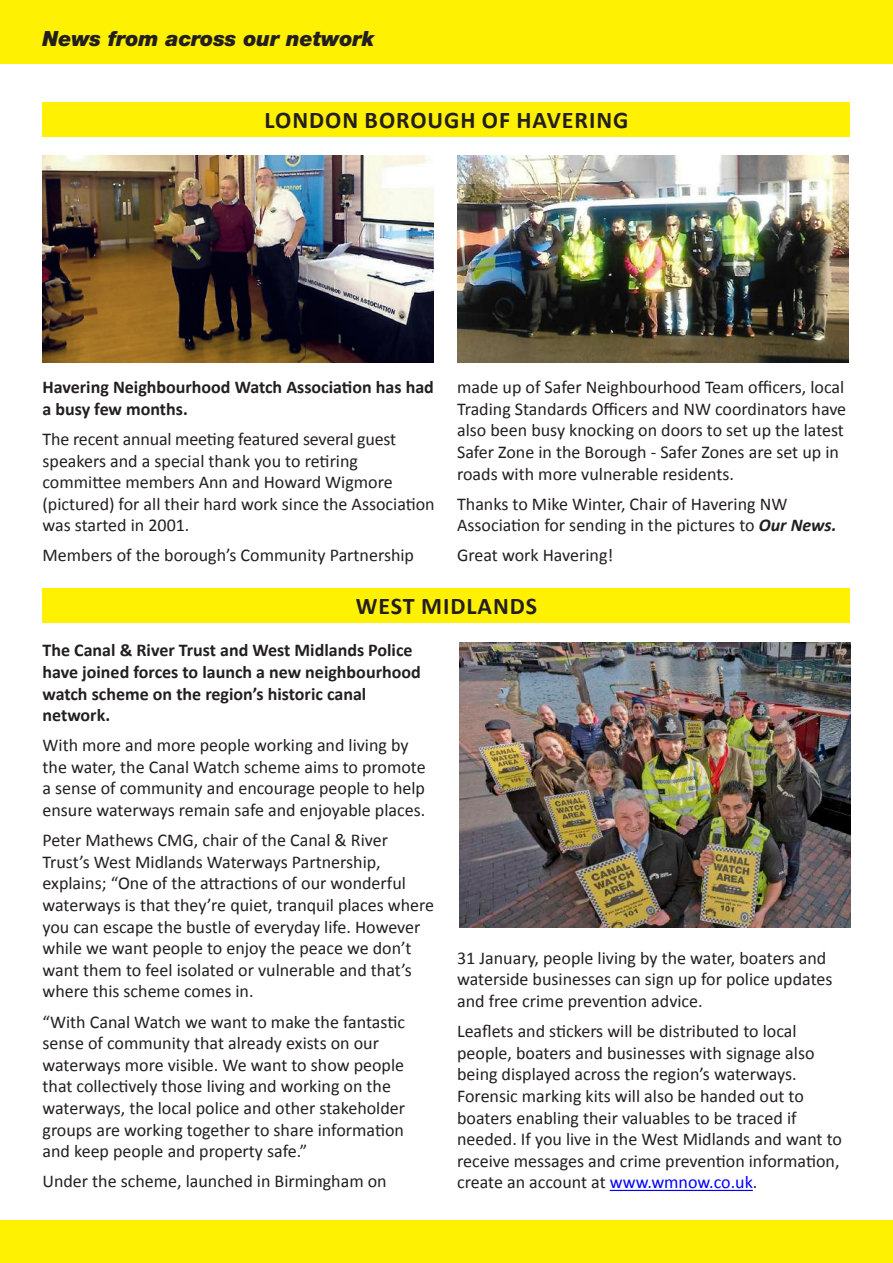
<style>
.page{position:relative;width:893px;height:1263px;background:#fff}
.page>*{position:absolute;margin:0;border:0;box-sizing:border-box;transform-origin:0 0}
.t1{font:700 24px "Calibri";letter-spacing:.04em;color:#231f20}
.t2{font:italic 900 21px "Helvetica Neue";letter-spacing:-.005em;color:#231f20}
.t3{font:18px/21.6px "Calibri";color:#231f20}
.t4{font:700 18px/21.6px "Calibri";color:#231f20}
.s1{font-weight:700;font-style:italic}
.s2{color:#00f}
</style>
<div class="page">
<div style="left:43px;top:102px;width:807px;height:34px;background:#fff101"></div>
<div style="left:0;top:1220px;width:893px;height:43px;background:#fff101"></div>
<div style="left:0;top:0;width:893px;height:64px;background:#fff101"></div>
<img style="left:43px;top:156px;width:391px;height:206px">
<div style="left:43px;top:588px;width:807px;height:34px;background:#fff101"></div>
<hr style="left:610px;top:1190px;width:143px;height:1px;background:#00f">
<img style="left:459px;top:643px;width:391px;height:285px">
<img style="left:457px;top:156px;width:391px;height:206px">
<p class="t2" style="left:43px;top:26px;width:334px">News from across our network</p>
<h1 class="t1" style="left:265px;top:103px;width:365px">LONDON BOROUGH OF HAVERING</h1>
<p class="t4" style="left:43px;top:376px;width:393px">Havering Neighbourhood Watch Association has had a busy few months.</p>
<p class="t3" style="left:43px;top:427px;width:394px">The recent annual meeting featured several guest speakers and a special thank you to retiring committee members Ann and Howard Wigmore (pictured) for all their hard work since the Association was started in 2001.</p>
<p class="t3" style="left:43px;top:544px;width:373px">Members of the borough’s Community Partnership</p>
<p class="t3" style="left:457px;top:376px;width:391px">made up of Safer Neighbourhood Team officers, local Trading Standards Officers and NW coordinators have also been busy knocking on doors to set up the latest Safer Zone in the Borough - Safer Zones are set up in roads with more vulnerable residents.</p>
<p class="t3" style="left:457px;top:492px;width:381px">Thanks to Mike Winter, Chair of Havering NW<br>Association for sending in the pictures to <span class="s1">Our News.</span></p>
<p class="t3" style="left:457px;top:544px;width:158px">Great work Havering!</p>
<h1 class="t1" style="left:356px;top:589px;width:183px">WEST MIDLANDS</h1>
<p class="t4" style="left:43px;top:639px;width:380px">The Canal &amp; River Trust and West Midlands Police have joined forces to launch a new neighbourhood watch scheme on the region’s historic canal network.</p>
<p class="t3" style="left:43px;top:734px;width:385px">With more and more people working and living by the water, the Canal Watch scheme aims to promote a sense of community and encourage people to help ensure waterways remain safe and enjoyable places.</p>
<p class="t3" style="left:43px;top:828px;width:393px">Peter Mathews CMG, chair of the Canal &amp; River Trust’s West Midlands Waterways Partnership, explains; “One of the attractions of our wonderful waterways is that they’re quiet, tranquil places where you can escape the bustle of everyday life. However while we want people to enjoy the peace we don’t want them to feel isolated or vulnerable and that’s where this scheme comes in.</p>
<p class="t3" style="left:43px;top:1010px;width:364px">“With Canal Watch we want to make the fantastic sense of community that already exists on our waterways more visible. We want to show people that collectively those living and working on the waterways, the local police and other stakeholder groups are working together to share information and keep people and property safe.”</p>
<p class="t3" style="left:43px;top:1169px;width:346px">Under the scheme, launched in Birmingham on</p>
<p class="t3" style="left:457px;top:946px;width:377px">31 January, people living by the water, boaters and waterside businesses can sign up for police updates and free crime prevention advice.</p>
<p class="t3" style="left:457px;top:1019px;width:386px">Leaflets and stickers will be distributed to local people, boaters and businesses with signage also being displayed across the region’s waterways.<br>Forensic marking kits will also be handed out to boaters enabling their valuables to be traced if needed. If you live in the West Midlands and want to receive messages and crime prevention information, create an account at <span class="s2">www.wmnow.co.uk</span>.</p>
</div>
